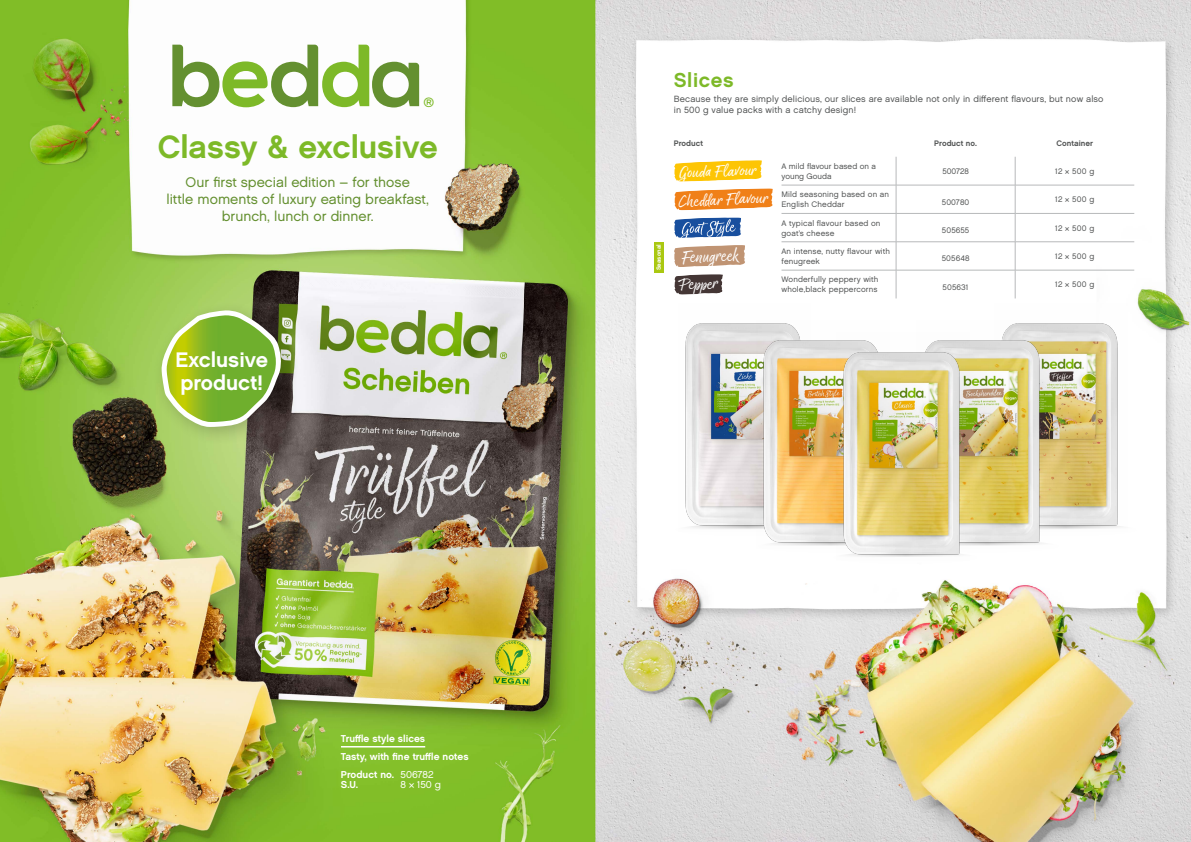
<style>
.page{position:relative;width:1191px;height:842px;background:#fff}
.page>*{position:absolute;margin:0;border:0;box-sizing:border-box;transform-origin:0 0}
.t1{font:32px "Chalet New York Nineteen Sixty";color:#7db928}
.t2{font:21px/23px "Chalet New York Nineteen Sixty";color:#fff}
.t3{font:20.3px "Good Karma";color:#fff;scale:.95 1}
.t4{font:20px "Chalet New York Nineteen Sixty";letter-spacing:.03em;color:#7db928}
.t5{font:18.8px "Good Karma";color:#fff}
.t6{font:18.2px "Good Karma";color:#fff}
.t7{font:18px "Good Karma";color:#fff}
.t8{font:14px/17px "Chalet London Nineteen Sixty";color:#649030;text-align:center}
.t9{font:13.5px "Chalet London Nineteen Sixty";color:#7db928}
.t10{font:10px/18px "Chalet New York Nineteen Sixty";color:#fff}
.t11{font:10px "Chalet London Nineteen Sixty";color:#fff}
.t12{font:9px/11px "Chalet London Nineteen Sixty";letter-spacing:.015em;color:#545656}
.t13{font:8px/10px "Chalet London Nineteen Sixty";letter-spacing:.015em;color:#545656}
.t14{font:8px "Chalet New York Nineteen Sixty";color:#545656}
.t15{font:6px "Chalet New York Nineteen Sixty";color:#fff}
.s1{font-family:"Chalet London Nineteen Sixty"}
</style>
<div class="page">
<img style="left:0;top:0;width:1191px;height:842px">
<svg style="left:172px;top:45px;width:247px;height:63px"></svg>
<div style="left:832px;top:551px;width:146px;height:14px;background:#fdfdfd;border-radius:50%"></div>
<div style="left:914px;top:540px;width:145px;height:13px;background:#fdfdfd;border-radius:50%"></div>
<div style="left:992px;top:524px;width:146px;height:13px;background:#fefefe;border-radius:50%"></div>
<div style="left:757px;top:540px;width:146px;height:13px;background:#fefefe;border-radius:50%"></div>
<div style="left:675px;top:524px;width:145px;height:13px;background:#fefefe;border-radius:50%"></div>
<img style="left:995px;top:304px;width:132px;height:225px">
<img style="left:678px;top:304px;width:133px;height:225px">
<img style="left:916px;top:320px;width:133px;height:226px">
<img style="left:757px;top:320px;width:132px;height:229px">
<img style="left:836px;top:332px;width:133px;height:225px">
<div style="left:151px;top:300px;width:149px;height:147px;background:#000;opacity:.2"></div>
<svg style="left:161px;top:310px;width:121px;height:117px"></svg>
<img style="left:167px;top:315px;width:109px;height:107px">
<hr style="left:341px;top:746px;width:84px;height:1px;background:#fff">
<svg style="left:896px;top:157px;width:1px;height:141px"></svg>
<svg style="left:1015px;top:157px;width:1px;height:141px"></svg>
<hr style="left:781px;top:185px;width:115px;height:1px;background:#b7b9ba">
<hr style="left:896px;top:185px;width:119px;height:1px;background:#b7b9ba">
<hr style="left:1015px;top:185px;width:119px;height:1px;background:#b7b9ba">
<hr style="left:781px;top:213px;width:115px;height:1px;background:#b7b9ba">
<hr style="left:896px;top:213px;width:119px;height:1px;background:#b7b9ba">
<hr style="left:1015px;top:213px;width:119px;height:1px;background:#b7b9ba">
<hr style="left:781px;top:242px;width:115px;height:1px;background:#b7b9ba">
<hr style="left:896px;top:242px;width:119px;height:1px;background:#b7b9ba">
<hr style="left:1015px;top:242px;width:119px;height:1px;background:#b7b9ba">
<hr style="left:781px;top:270px;width:115px;height:1px;background:#b7b9ba">
<hr style="left:896px;top:270px;width:119px;height:1px;background:#b7b9ba">
<hr style="left:1015px;top:270px;width:119px;height:1px;background:#b7b9ba">
<svg style="left:674px;top:160px;width:88px;height:22px;background:#fdcf2f"></svg>
<svg style="left:674px;top:189px;width:99px;height:21px;background:#f18f34"></svg>
<svg style="left:674px;top:218px;width:67px;height:20px"></svg>
<svg style="left:674px;top:245px;width:72px;height:22px;background:#c8a286"></svg>
<svg style="left:674px;top:274px;width:49px;height:21px"></svg>
<div style="left:654px;top:242px;width:9px;height:31px;background:#aac811"></div>
<h3 class="t9" style="left:423px;top:94px;width:12px">®</h3>
<h1 class="t1" style="left:158px;top:127px;width:281px">Classy &amp; exclusive</h1>
<h3 class="t8" style="left:167px;top:174px;width:264px">Our first special edition – for those<br>little moments of luxury eating breakfast, brunch, lunch or dinner.</h3>
<h2 class="t2" style="left:176px;top:348px;width:94px">Exclusive product!</h2>
<p class="t10" style="left:341px;top:729px;width:129px">Truffle style slices<br>Tasty, with fine truffle notes<br>Product no. <span class="s1">506782</span></p>
<p class="t10" style="left:341px;top:775px;width:19px">S.U.</p>
<p class="t11" style="left:400px;top:778px;width:42px">8 × 150 g</p>
<p class="t15" style="left:655px;top:270px;width:28px;rotate:-90deg">Seasonal</p>
<h3 class="t4" style="left:674px;top:67px;width:61px">Slices</h3>
<p class="t12" style="left:674px;top:94px;width:431px">Because they are simply delicious, our slices are available not only in different flavours, but now also in 500 g value packs with a catchy design!</p>
<p class="t14" style="left:674px;top:138px;width:31px">Product</p>
<p class="t14" style="left:934px;top:138px;width:44px">Product no.</p>
<p class="t14" style="left:1056px;top:138px;width:38px">Container</p>
<h3 class="t7" style="left:678px;top:162px;width:79px;rotate:-2deg">Gouda Flavour</h3>
<p class="t13" style="left:781px;top:161px;width:96px">A mild flavour based on a young Gouda</p>
<p class="t13" style="left:942px;top:166px;width:28px">500728</p>
<p class="t13" style="left:1055px;top:166px;width:41px">12 × 500 g</p>
<h3 class="t6" style="left:678px;top:190px;width:91px;rotate:-2deg">Cheddar Flavour</h3>
<p class="t13" style="left:781px;top:189px;width:109px">Mild seasoning based on an<br>English Cheddar</p>
<p class="t13" style="left:941px;top:197px;width:29px">500780</p>
<p class="t13" style="left:1055px;top:194px;width:41px">12 × 500 g</p>
<p class="t13" style="left:781px;top:218px;width:101px">A typical flavour based on goat’s cheese</p>
<p class="t13" style="left:942px;top:225px;width:29px">505655</p>
<p class="t13" style="left:1055px;top:223px;width:41px">12 × 500 g</p>
<h3 class="t3" style="left:681px;top:245px;width:61px;rotate:-2deg">Fenugreek</h3>
<p class="t13" style="left:781px;top:246px;width:110px">An intense, nutty flavour with fenugreek</p>
<p class="t13" style="left:941px;top:253px;width:29px">505648</p>
<p class="t13" style="left:1055px;top:251px;width:41px">12 × 500 g</p>
<h3 class="t5" style="left:678px;top:274px;width:41px;rotate:-2deg">Pepper</h3>
<p class="t13" style="left:781px;top:275px;width:98px">Wonderfully peppery with whole,black peppercorns</p>
<p class="t13" style="left:942px;top:282px;width:27px">505631</p>
<p class="t13" style="left:1055px;top:280px;width:41px">12 × 500 g</p>
</div>
